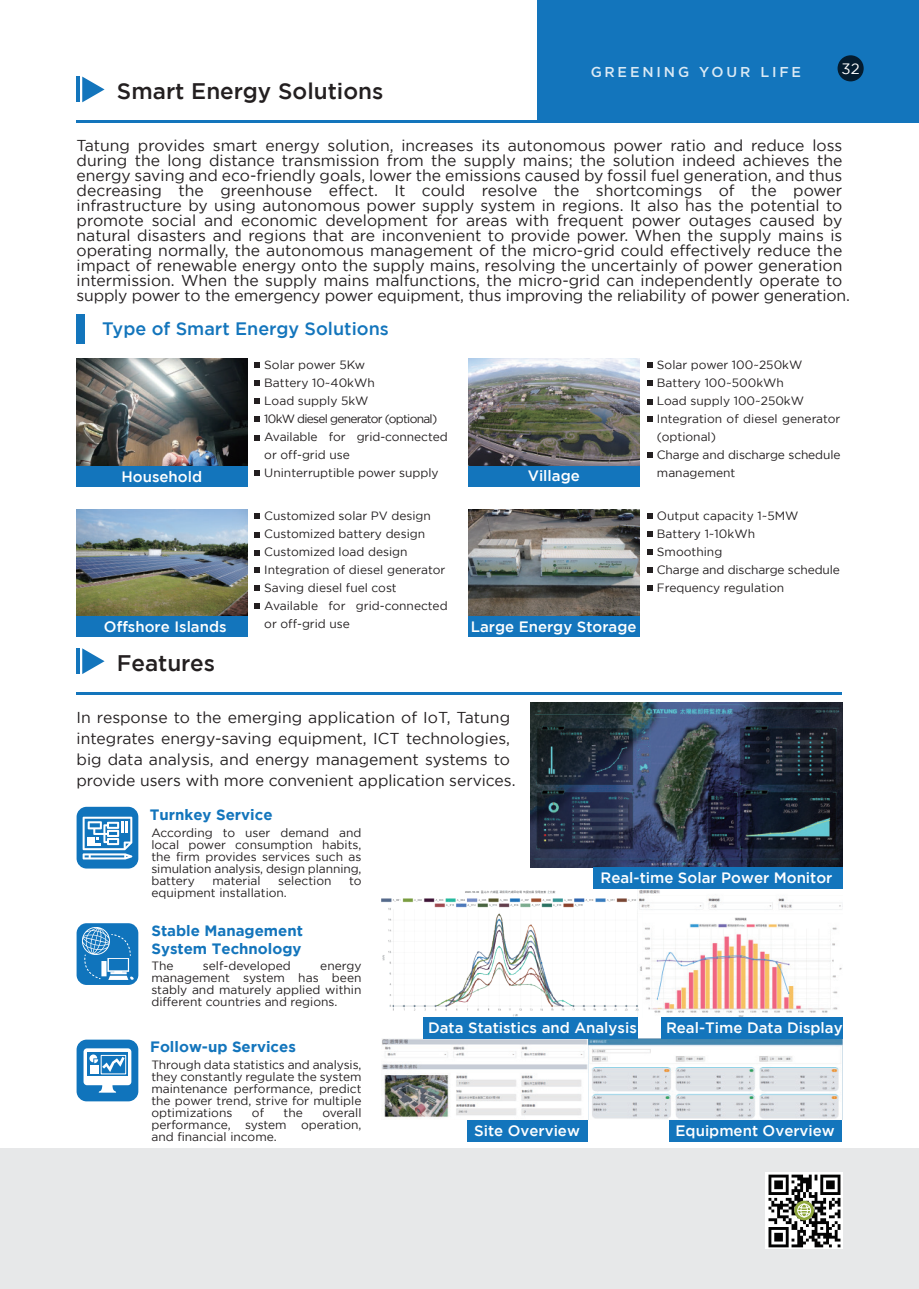
<style>
.page{position:relative;width:919px;height:1289px;background:#fff}
.page>*{position:absolute;margin:0;border:0;box-sizing:border-box;transform-origin:0 0}
.t1{font:500 22.5px "Gotham";color:#231f20}
.t2{font:500 18px "Gotham";color:#1375bc}
.t3{font:15.75px/15px "Gotham";color:#231f20}
.t4{font:500 15px "Gotham";color:#fff}
.t5{font:700 15px/18px "Gotham";color:#1375bc}
.t6{font:15px "Gotham";color:#fff}
.t7{font:500 14.25px "Gotham";letter-spacing:.2em;color:#fff}
.t8{font:12px/18px "Gotham";color:#231f20;text-align:justify}
</style>
<div class="page">
<hr style="left:77px;top:120px;width:841px;height:2px;background:#1375bc">
<svg style="left:82px;top:77px;width:23px;height:25px"></svg>
<hr style="left:77px;top:77px;width:3px;height:25px;background:#1375bc">
<hr style="left:77px;top:692px;width:765px;height:2px;background:#1375bc">
<svg style="left:82px;top:648px;width:23px;height:26px"></svg>
<hr style="left:77px;top:648px;width:3px;height:26px;background:#1375bc">
<div style="left:537px;top:0;width:381px;height:121px;background:#1375bc"></div>
<div style="left:0;top:1148px;width:918px;height:140px;background:#e7e8e9"></div>
<img style="left:765px;top:1172px;width:77px;height:76px">
<svg style="left:794px;top:1200px;width:19px;height:20px"></svg>
<div style="left:797px;top:1203px;width:14px;height:14px;border:1px solid #fff;border-radius:50%"></div>
<svg style="left:797px;top:1203px;width:13px;height:14px"></svg>
<div style="left:77px;top:465px;width:171px;height:22px;background:#1375bc"></div>
<img style="left:77px;top:359px;width:170px;height:106px">
<div style="left:468px;top:465px;width:172px;height:21px;background:#1375bc"></div>
<img style="left:468px;top:359px;width:172px;height:106px">
<div style="left:77px;top:615px;width:171px;height:22px;background:#1375bc"></div>
<img style="left:77px;top:509px;width:171px;height:106px">
<div style="left:468px;top:615px;width:172px;height:22px;background:#1375bc"></div>
<img style="left:468px;top:509px;width:172px;height:106px">
<div style="left:77px;top:806px;width:61px;height:62px;background:#1074bc;border-radius:10px"></div>
<svg style="left:83px;top:816px;width:49px;height:43px"></svg>
<div style="left:77px;top:923px;width:61px;height:61px;background:#1074bc;border-radius:10px"></div>
<svg style="left:80px;top:925px;width:54px;height:55px"></svg>
<div style="left:77px;top:1039px;width:61px;height:62px;background:#1074bc;border-radius:10px"></div>
<svg style="left:83px;top:1048px;width:48px;height:44px"></svg>
<div style="left:77px;top:314px;width:8px;height:30px;background:#1375bc"></div>
<img style="left:382px;top:1038px;width:460px;height:81px">
<img style="left:382px;top:888px;width:460px;height:129px">
<img style="left:530px;top:702px;width:312px;height:165px">
<div style="left:669px;top:1119px;width:173px;height:22px;background:#1375bc"></div>
<div style="left:467px;top:1119px;width:120px;height:22px;background:#1375bc"></div>
<div style="left:661px;top:1017px;width:181px;height:21px;background:#1375bc"></div>
<div style="left:423px;top:1017px;width:215px;height:21px;background:#1375bc"></div>
<div style="left:593px;top:867px;width:249px;height:21px;background:#1375bc"></div>
<svg style="left:255px;top:363px;width:5px;height:5px"></svg>
<svg style="left:255px;top:380px;width:5px;height:5px"></svg>
<svg style="left:255px;top:399px;width:5px;height:5px"></svg>
<svg style="left:255px;top:416px;width:5px;height:5px"></svg>
<svg style="left:255px;top:435px;width:5px;height:5px"></svg>
<svg style="left:255px;top:470px;width:5px;height:5px"></svg>
<svg style="left:647px;top:513px;width:5px;height:5px"></svg>
<svg style="left:647px;top:531px;width:5px;height:5px"></svg>
<svg style="left:647px;top:549px;width:5px;height:5px"></svg>
<svg style="left:647px;top:567px;width:5px;height:5px"></svg>
<svg style="left:647px;top:585px;width:5px;height:5px"></svg>
<svg style="left:647px;top:363px;width:5px;height:5px"></svg>
<svg style="left:647px;top:380px;width:5px;height:6px"></svg>
<svg style="left:647px;top:399px;width:5px;height:5px"></svg>
<svg style="left:647px;top:417px;width:5px;height:5px"></svg>
<svg style="left:647px;top:452px;width:5px;height:5px"></svg>
<svg style="left:255px;top:514px;width:5px;height:5px"></svg>
<svg style="left:255px;top:532px;width:5px;height:6px"></svg>
<svg style="left:255px;top:550px;width:5px;height:5px"></svg>
<svg style="left:255px;top:568px;width:5px;height:5px"></svg>
<svg style="left:255px;top:585px;width:5px;height:6px"></svg>
<svg style="left:255px;top:603px;width:5px;height:5px"></svg>
<div style="left:837px;top:55px;width:26px;height:26px;background:#041c2f;border-radius:50%"></div>
<h1 class="t1" style="left:117px;top:79px;width:268px">Smart Energy Solutions</h1>
<p class="t7" style="left:590px;top:63px;width:212px">GREENING YOUR LIFE</p>
<p class="t6" style="left:841px;top:60px;width:20px">32</p>
<p class="t3" style="left:77px;top:137px;width:774px">Tatung provides smart energy solution, increases its autonomous power ratio and reduce loss during the long distance transmission from the supply mains; the solution indeed achieves the energy saving and eco-friendly goals, lower the emissions caused by fossil fuel generation, and thus decreasing the greenhouse effect. It could resolve the shortcomings of the power infrastructure by using autonomous power supply system in regions. It also has the potential to promote social and economic development for areas with frequent power outages caused by natural disasters and regions that are inconvenient to provide power. When the supply mains is operating normally, the autonomous management of the micro-grid could effectively reduce the impact of renewable energy onto the supply mains, resolving the uncertainly of power generation intermission. When the supply mains malfunctions, the micro-grid can independently operate to supply power to the emergency power equipment, thus improving the reliability of power generation.</p>
<p class="t2" style="left:102px;top:318px;width:288px">Type of Smart Energy Solutions</p>
<p class="t8" style="left:264px;top:355px;width:185px;text-align:left">Solar power 5Kw<br>Battery 10~40kWh<br>Load supply 5kW<br>10kW diesel generator (optional)<br>Available for grid-connected or off-grid use<br>Uninterruptible power supply</p>
<p class="t8" style="left:264px;top:506px;width:185px;text-align:left">Customized solar PV design<br>Customized battery design<br>Customized load design<br>Integration of diesel generator<br>Saving diesel fuel cost<br>Available for grid-connected or off-grid use</p>
<p class="t4" style="left:121px;top:467px;width:82px">Household</p>
<p class="t4" style="left:527px;top:467px;width:54px">Village</p>
<p class="t4" style="left:104px;top:618px;width:124px">Offshore Islands</p>
<p class="t4" style="left:470px;top:618px;width:167px">Large Energy Storage</p>
<h1 class="t1" style="left:117px;top:650px;width:100px">Features</h1>
<p class="t3" style="left:77px;top:707px;width:440px;line-height:21px">In response to the emerging application of IoT, Tatung integrates energy-saving equipment, ICT technologies, big data analysis, and energy management systems to provide users with more convenient application services.</p>
<p class="t5" style="left:150px;top:804px;width:124px">Turnkey Service</p>
<p class="t8" style="left:657px;top:355px;width:185px;text-align:left">Solar power 100~250kW<br>Battery 100~500kWh<br>Load supply 100~250kW<br>Integration of diesel generator (optional)<br>Charge and discharge schedule management</p>
<p class="t8" style="left:657px;top:506px;width:184px;text-align:left">Output capacity 1~5MW<br>Battery 1~10kWh<br>Smoothing<br>Charge and discharge schedule<br>Frequency regulation</p>
<p class="t8" style="left:151px;top:826px;width:212px;line-height:12px">According to user demand and local power consumption habits, the firm provides services such as simulation analysis, design planning, battery</p>
<p class="t8" style="left:212px;top:871px;width:50px">material</p>
<p class="t8" style="left:278px;top:871px;width:55px">selection</p>
<p class="t8" style="left:349px;top:871px;width:14px">to</p>
<p class="t8" style="left:151px;top:883px;width:137px">equipment installation.</p>
<p class="t5" style="left:151px;top:921px;width:153px">Stable Management<br>System Technology</p>
<p class="t8" style="left:151px;top:957px;width:24px">The</p>
<p class="t8" style="left:203px;top:957px;width:90px">self-developed</p>
<p class="t8" style="left:151px;top:960px;width:212px;line-height:12px;text-indent:169px">energy management system has been stably and maturely applied within different countries and regions.</p>
<p class="t5" style="left:150px;top:1037px;width:147px">Follow-up Services</p>
<p class="t8" style="left:151px;top:1058px;width:212px;line-height:12px">Through data statistics and analysis, they constantly regulate the system maintenance performance, predict the power trend, strive for multiple optimizations</p>
<p class="t8" style="left:252px;top:1103px;width:14px">of</p>
<p class="t8" style="left:283px;top:1103px;width:21px">the</p>
<p class="t8" style="left:151px;top:1106px;width:212px;line-height:12px;text-indent:171px">overall performance, system operation, and financial income.</p>
<p class="t4" style="left:600px;top:869px;width:233px">Real-time Solar Power Monitor</p>
<p class="t4" style="left:428px;top:1019px;width:210px">Data Statistics and Analysis</p>
<p class="t4" style="left:666px;top:1019px;width:178px">Real-Time Data Display</p>
<p class="t4" style="left:474px;top:1121px;width:107px">Site Overview</p>
<p class="t4" style="left:675px;top:1121px;width:161px">Equipment Overview</p>
</div>
